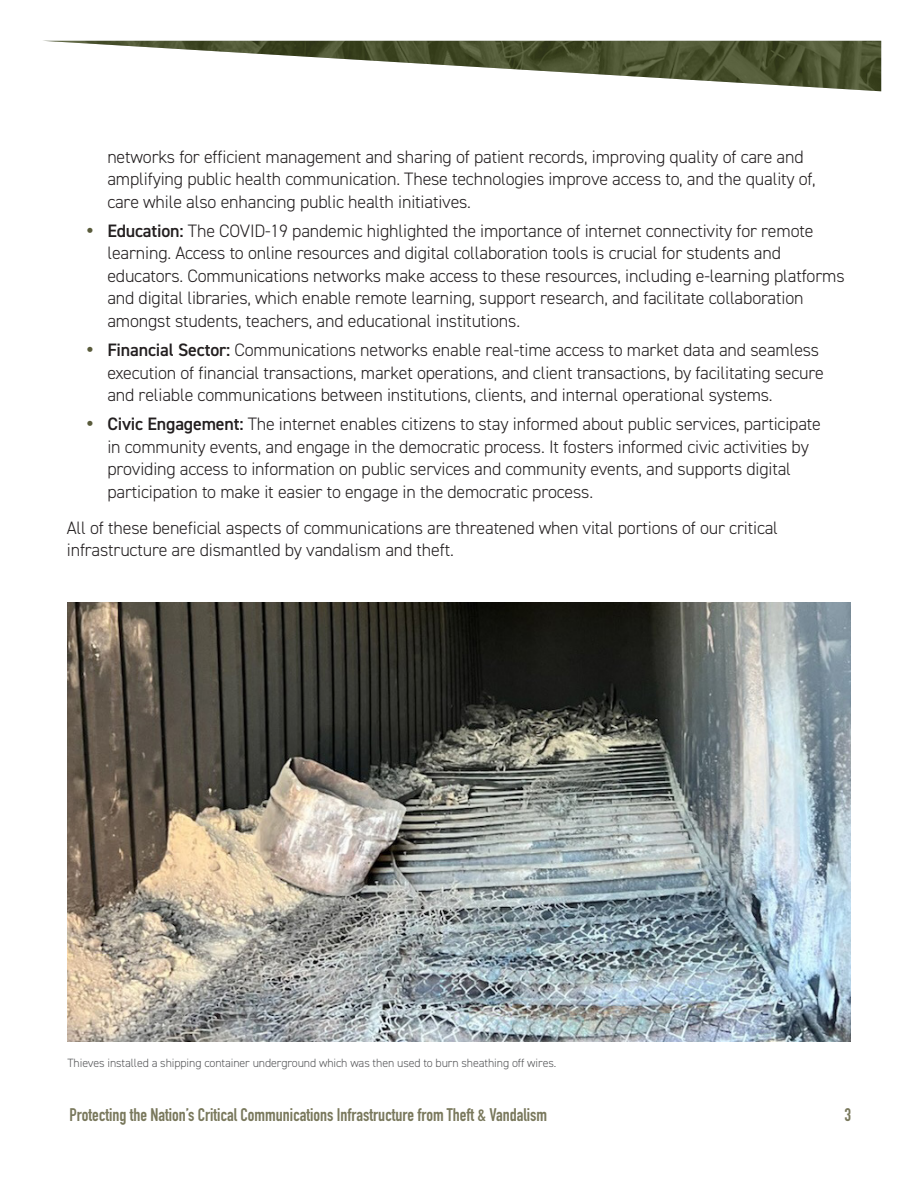
<style>
.page{position:relative;width:918px;height:1188px;background:#fff}
.page>*{position:absolute;margin:0;border:0;box-sizing:border-box;transform-origin:0 0}
.Body{font:300 18px/22.5px "DIN2014";letter-spacing:-.01em;color:#231f20}
.t1{font:700 18px "DIN Condensed";color:#79785c}
.Footnote{font:300 12px "DIN2014";letter-spacing:-.01em;color:#57585a}
.s1{font-weight:800;font-size:19.5px;color:#595b3b}
.s2{font-weight:600}
</style>
<div class="page">
<img style="left:57px;top:41px;width:824px;height:50px">
<img style="left:68px;top:603px;width:782px;height:438px">
<p class="Body" style="left:107px;top:145px;width:710px">networks for efficient management and sharing of patient records, improving quality of care and amplifying public health communication. These technologies improve access to, and the quality of, care while also enhancing public health initiatives.</p>
<p class="Body" style="left:107px;top:219px;width:739px;text-indent:-20px"><span class="s1">•</span> <span class="s2">Education:</span> The COVID-19 pandemic highlighted the importance of internet connectivity for remote learning. Access to online resources and digital collaboration tools is crucial for students and educators. Communications networks make access to these resources, including e-learning platforms and digital libraries, which enable remote learning, support research, and facilitate collaboration amongst students, teachers, and educational institutions.</p>
<p class="Body" style="left:107px;top:339px;width:718px;text-indent:-20px"><span class="s1">•</span> <span class="s2">Financial Sector:</span> Communications networks enable real-time access to market data and seamless execution of financial transactions, market operations, and client transactions, by facilitating secure and reliable communications between institutions, clients, and internal operational systems.</p>
<p class="Body" style="left:107px;top:413px;width:715px;text-indent:-20px"><span class="s1">•</span> <span class="s2">Civic Engagement:</span> The internet enables citizens to stay informed about public services, participate in community events, and engage in the democratic process. It fosters informed civic activities by providing access to information on public services and community events, and supports digital participation to make it easier to engage in the democratic process.</p>
<p class="Body" style="left:67px;top:516px;width:713px">All of these beneficial aspects of communications are threatened when vital portions of our critical infrastructure are dismantled by vandalism and theft.</p>
<p class="Footnote" style="left:68px;top:1055px;width:490px">Thieves installed a shipping container underground which was then used to burn sheathing off wires.</p>
<p class="t1" style="left:70px;top:1102px;width:479px">Protecting the Nation’s Critical Communications Infrastructure from Theft &amp; Vandalism</p>
<p class="t1" style="left:844px;top:1102px;width:8px">3</p>
</div>
